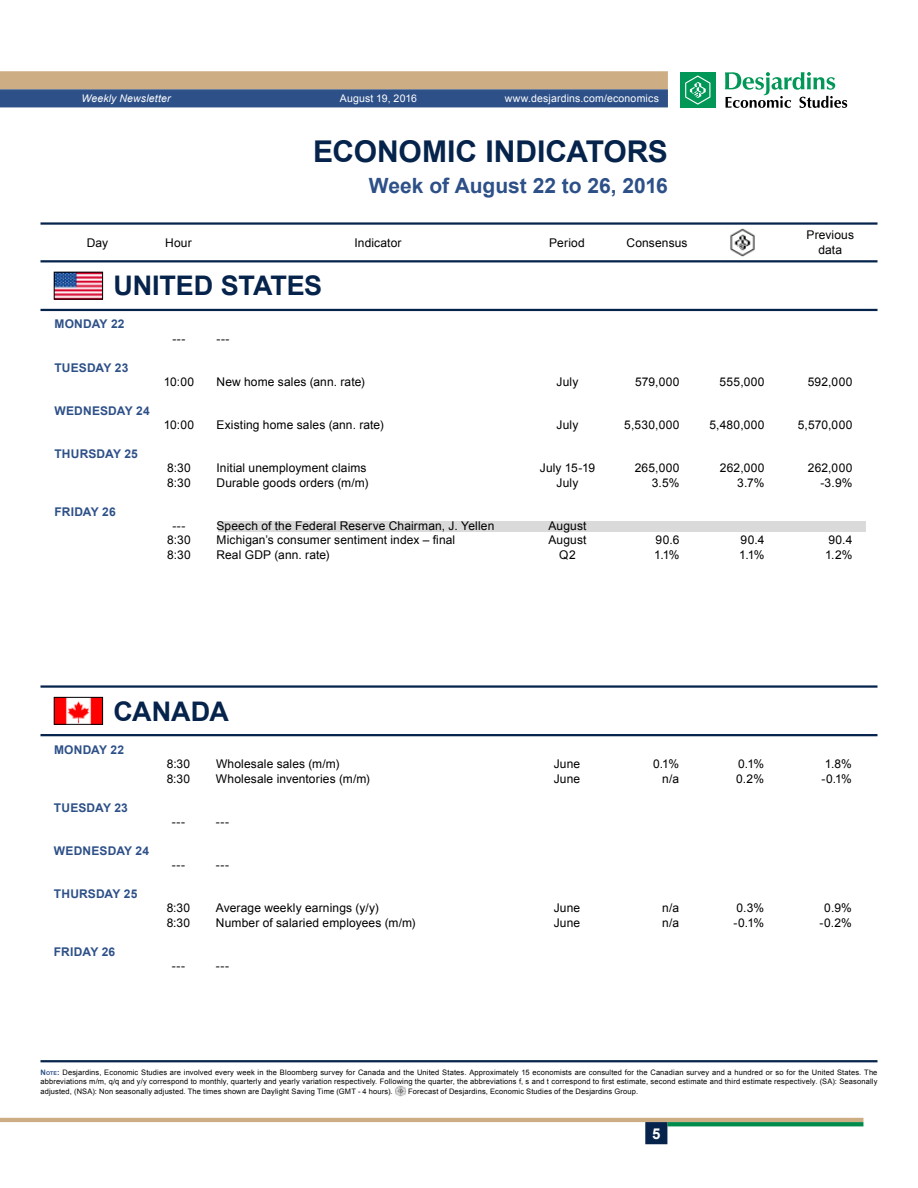
<style>
.page{position:relative;width:918px;height:1188px;background:#fff}
.page>*{position:absolute;margin:0;border:0;box-sizing:border-box;transform-origin:0 0}
.t1{font:700 30px "Arial";color:#05234b}
.t2{font:700 27px "Arial";letter-spacing:-.005em;color:#05234b}
.t3{font:700 21px "Arial";letter-spacing:-.005em;color:#2d5088}
.t4{font:700 15px "Arial";color:#fff}
.t5{font:12px/14.4px "Arial";letter-spacing:.01em;color:#000;text-align:center}
.t6{font:700 12px "Arial";letter-spacing:.015em;color:#2d5088}
.t7{font:10.5px "Arial";letter-spacing:.015em;color:#fff}
.t8{font:italic 10.5px "Arial";letter-spacing:.01em;color:#fff}
.t9{font:7.5px/9px "Arial";letter-spacing:.02em;color:#000;text-align:justify}
.s1{font-weight:700;color:#2d5088}
.s2{font-weight:700;font-size:5.25px;color:#2d5088}
</style>
<div class="page">
<hr style="left:0;top:1118px;width:863px;height:4px;background:#cdae84">
<svg style="left:667px;top:1122px;width:196px;height:4px"></svg>
<div style="left:645px;top:1122px;width:22px;height:22px;background:#05234b;border:2px solid #05234b"></div>
<svg style="left:0;top:71px;width:668px;height:36px;background:#7f8187"></svg>
<div style="left:680px;top:72px;width:36px;height:36px;background:#009757"></div>
<svg style="left:685px;top:75px;width:25px;height:30px"></svg>
<svg style="left:725px;top:72px;width:122px;height:36px"></svg>
<img style="left:730px;top:228px;width:25px;height:29px">
<hr style="left:40px;top:222px;width:838px;height:3px;background:#05234b">
<hr style="left:40px;top:260px;width:838px;height:2px;background:#05234b">
<hr style="left:40px;top:309px;width:838px;height:2px;background:#05234b">
<img style="left:56px;top:274px;width:45px;height:23px">
<div style="left:54px;top:272px;width:49px;height:27px;border:1px solid #000"></div>
<hr style="left:40px;top:685px;width:838px;height:3px;background:#05234b">
<hr style="left:40px;top:734px;width:838px;height:2px;background:#05234b">
<img style="left:56px;top:699px;width:45px;height:24px">
<div style="left:54px;top:697px;width:49px;height:28px;border:1px solid #000"></div>
<hr style="left:40px;top:1060px;width:838px;height:2px;background:#05234b">
<svg style="left:395px;top:1086px;width:11px;height:11px"></svg>
<div style="left:218px;top:521px;width:648px;height:11px;background:#dadada"></div>
<p class="t8" style="left:81px;top:92px;width:91px">Weekly Newsletter</p>
<p class="t7" style="left:340px;top:92px;width:79px">August 19, 2016</p>
<p class="t7" style="left:505px;top:92px;width:156px">www.desjardins.com/economics</p>
<h1 class="t1" style="left:313px;top:132px;width:356px">ECONOMIC INDICATORS</h1>
<h3 class="t3" style="left:369px;top:171px;width:301px">Week of August 22 to 26, 2016</h3>
<p class="t5" style="left:87px;top:236px;width:23px">Day</p>
<p class="t5" style="left:165px;top:236px;width:28px">Hour</p>
<p class="t5" style="left:354px;top:236px;width:49px">Indicator</p>
<p class="t5" style="left:549px;top:236px;width:37px">Period</p>
<p class="t5" style="left:626px;top:236px;width:63px">Consensus</p>
<h2 class="t2" style="left:113px;top:268px;width:210px">UNITED STATES</h2>
<p class="t6" style="left:54px;top:316px;width:72px">MONDAY 22</p>
<p class="t6" style="left:54px;top:359px;width:75px">TUESDAY 23</p>
<p class="t5" style="left:172px;top:332px;width:15px">---</p>
<p class="t5" style="left:216px;top:332px;width:15px">---</p>
<p class="t5" style="left:807px;top:228px;width:49px">Previous data</p>
<p class="t6" style="left:54px;top:403px;width:97px">WEDNESDAY 24</p>
<p class="t6" style="left:54px;top:446px;width:85px">THURSDAY 25</p>
<p class="t6" style="left:54px;top:503px;width:63px">FRIDAY 26</p>
<p class="t5" style="left:164px;top:375px;width:32px">10:00</p>
<p class="t5" style="left:216px;top:375px;width:150px">New home sales (ann. rate)</p>
<p class="t5" style="left:557px;top:375px;width:23px">July</p>
<p class="t5" style="left:635px;top:375px;width:46px">579,000</p>
<p class="t5" style="left:720px;top:375px;width:46px">555,000</p>
<p class="t5" style="left:808px;top:375px;width:46px">592,000</p>
<p class="t5" style="left:164px;top:418px;width:32px">10:00</p>
<p class="t5" style="left:216px;top:418px;width:169px">Existing home sales (ann. rate)</p>
<p class="t5" style="left:557px;top:418px;width:23px">July</p>
<p class="t5" style="left:624px;top:418px;width:57px">5,530,000</p>
<p class="t5" style="left:709px;top:418px;width:57px">5,480,000</p>
<p class="t5" style="left:798px;top:418px;width:56px">5,570,000</p>
<p class="t5" style="left:167px;top:461px;width:25px">8:30</p>
<p class="t5" style="left:216px;top:461px;width:152px">Initial unemployment claims</p>
<p class="t5" style="left:540px;top:461px;width:57px">July 15-19</p>
<p class="t5" style="left:635px;top:461px;width:46px">265,000</p>
<p class="t5" style="left:720px;top:461px;width:46px">262,000</p>
<p class="t5" style="left:808px;top:461px;width:46px">262,000</p>
<p class="t5" style="left:167px;top:476px;width:25px">8:30</p>
<p class="t5" style="left:216px;top:476px;width:153px">Durable goods orders (m/m)</p>
<p class="t5" style="left:557px;top:476px;width:23px">July</p>
<p class="t5" style="left:652px;top:476px;width:29px">3.5%</p>
<p class="t5" style="left:737px;top:476px;width:29px">3.7%</p>
<p class="t5" style="left:820px;top:476px;width:34px">-3.9%</p>
<p class="t5" style="left:172px;top:519px;width:15px">---</p>
<p class="t5" style="left:216px;top:519px;width:279px">Speech of the Federal Reserve Chairman, J. Yellen</p>
<p class="t5" style="left:549px;top:519px;width:39px">August</p>
<p class="t5" style="left:167px;top:533px;width:25px">8:30</p>
<p class="t5" style="left:216px;top:533px;width:240px">Michigan’s consumer sentiment index – final</p>
<p class="t5" style="left:549px;top:533px;width:39px">August</p>
<p class="t5" style="left:656px;top:533px;width:25px">90.6</p>
<p class="t5" style="left:741px;top:533px;width:26px">90.4</p>
<p class="t5" style="left:828px;top:533px;width:26px">90.4</p>
<p class="t5" style="left:167px;top:548px;width:25px">8:30</p>
<p class="t5" style="left:216px;top:548px;width:115px">Real GDP (ann. rate)</p>
<p class="t5" style="left:559px;top:548px;width:18px">Q2</p>
<p class="t5" style="left:654px;top:548px;width:27px">1.1%</p>
<p class="t5" style="left:739px;top:548px;width:27px">1.1%</p>
<p class="t5" style="left:825px;top:548px;width:29px">1.2%</p>
<h2 class="t2" style="left:113px;top:693px;width:117px">CANADA</h2>
<p class="t6" style="left:54px;top:742px;width:72px">MONDAY 22</p>
<p class="t6" style="left:54px;top:799px;width:75px">TUESDAY 23</p>
<p class="t6" style="left:54px;top:843px;width:97px">WEDNESDAY 24</p>
<p class="t6" style="left:54px;top:886px;width:85px">THURSDAY 25</p>
<p class="t6" style="left:54px;top:943px;width:63px">FRIDAY 26</p>
<p class="t5" style="left:167px;top:757px;width:25px">8:30</p>
<p class="t5" style="left:216px;top:757px;width:125px">Wholesale sales (m/m)</p>
<p class="t5" style="left:554px;top:757px;width:28px">June</p>
<p class="t5" style="left:653px;top:757px;width:27px">0.1%</p>
<p class="t5" style="left:738px;top:757px;width:27px">0.1%</p>
<p class="t5" style="left:825px;top:757px;width:29px">1.8%</p>
<p class="t5" style="left:167px;top:771px;width:25px">8:30</p>
<p class="t5" style="left:216px;top:771px;width:155px">Wholesale inventories (m/m)</p>
<p class="t5" style="left:554px;top:771px;width:28px">June</p>
<p class="t5" style="left:662px;top:771px;width:18px">n/a</p>
<p class="t5" style="left:736px;top:771px;width:29px">0.2%</p>
<p class="t5" style="left:821px;top:771px;width:32px">-0.1%</p>
<p class="t5" style="left:172px;top:815px;width:15px">---</p>
<p class="t5" style="left:216px;top:815px;width:15px">---</p>
<p class="t5" style="left:172px;top:858px;width:15px">---</p>
<p class="t5" style="left:216px;top:858px;width:15px">---</p>
<p class="t5" style="left:167px;top:901px;width:25px">8:30</p>
<p class="t5" style="left:216px;top:901px;width:164px">Average weekly earnings (y/y)</p>
<p class="t5" style="left:554px;top:901px;width:28px">June</p>
<p class="t5" style="left:662px;top:901px;width:18px">n/a</p>
<p class="t5" style="left:737px;top:901px;width:29px">0.3%</p>
<p class="t5" style="left:824px;top:901px;width:29px">0.9%</p>
<p class="t5" style="left:167px;top:915px;width:25px">8:30</p>
<p class="t5" style="left:216px;top:915px;width:201px">Number of salaried employees (m/m)</p>
<p class="t5" style="left:554px;top:915px;width:28px">June</p>
<p class="t5" style="left:662px;top:915px;width:18px">n/a</p>
<p class="t5" style="left:734px;top:915px;width:32px">-0.1%</p>
<p class="t5" style="left:819px;top:915px;width:34px">-0.2%</p>
<p class="t5" style="left:172px;top:959px;width:15px">---</p>
<p class="t5" style="left:216px;top:959px;width:15px">---</p>
<p class="t9" style="left:40px;top:1068px;width:838px"><span class="s1">N</span> <span class="s2">ote</span><span class="s1">:</span> Desjardins, Economic Studies are involved every week in the Bloomberg survey for Canada and the United States. Approximately 15 economists are consulted for the Canadian survey and a hundred or so for the United States. The abbreviations m/m, q/q and y/y correspond to monthly, quarterly and yearly variation respectively. Following the quarter, the abbreviations f, s and t correspond to first estimate, second estimate and third estimate respectively. (SA): Seasonally adjusted, (NSA): Non seasonally adjusted. The times shown are Daylight Saving Time (GMT - 4 hours).</p>
<p class="t9" style="left:408px;top:1086px;width:231px">Forecast of Desjardins, Economic Studies of the Desjardins Group.</p>
<p class="t4" style="left:652px;top:1123px;width:10px">5</p>
</div>
